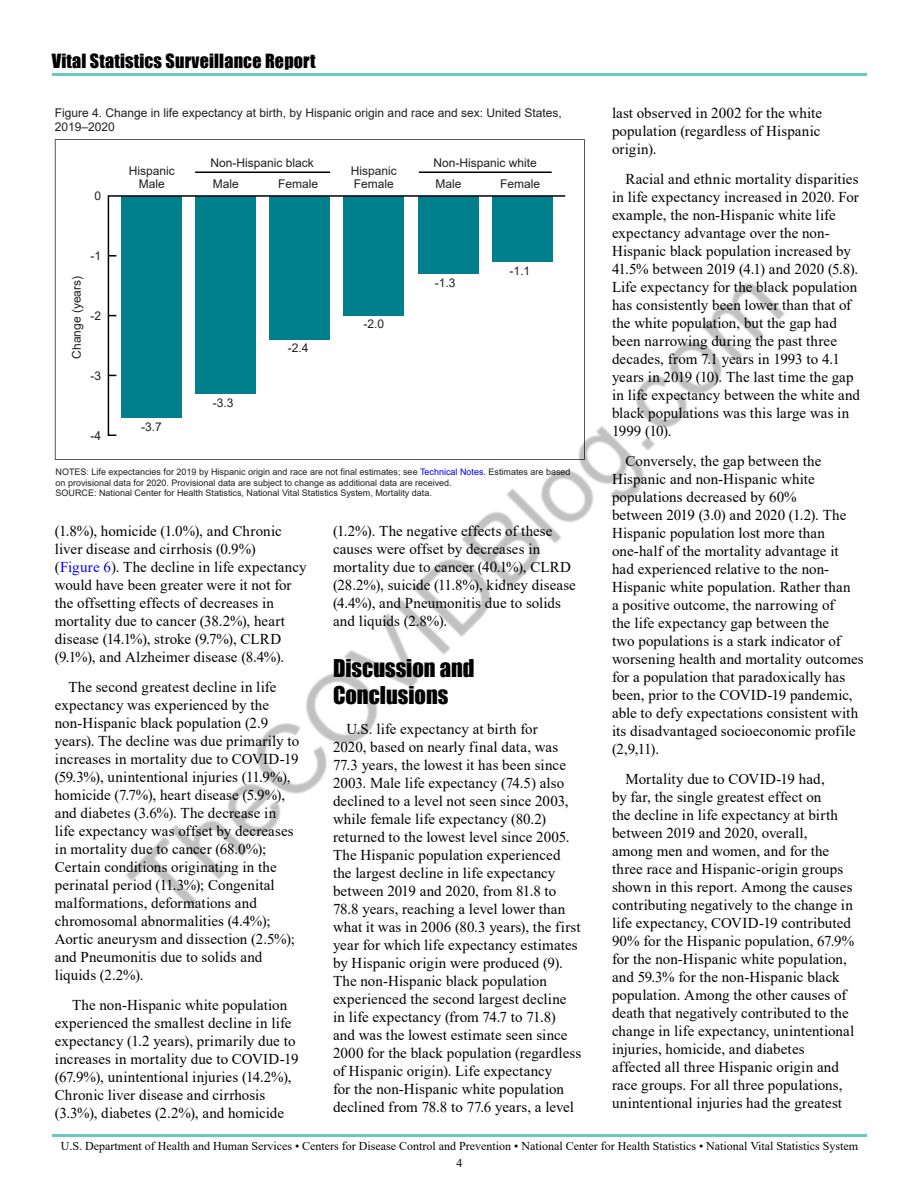
<style>
.page{position:relative;width:918px;height:1188px;background:#fff}
.page>*{position:absolute;margin:0;border:0;box-sizing:border-box;transform-origin:0 0}
.t1{font:22.5px/27px "Impact";color:#000}
.t2{font:18px "Impact";letter-spacing:.01em;color:#000}
.P__Body_text{font:15px/18px "Times New Roman";letter-spacing:.005em;color:#000}
.t3{font:12.45px "Arial";color:#231f20}
.t4{font:12px/13.5px "Arial";color:#211e1f}
.t5{font:12px/17.1px "Times New Roman";color:#000;text-align:center}
.t6{font:12px "Arial";color:#231f20}
.t7{font:9px/10.5px "Arial";color:#211e1f}
.s1{color:#00f}
</style>
<div class="page">
<hr style="left:52px;top:1134px;width:814px;height:2px;background:#69c7c4">
<hr style="left:52px;top:74px;width:814px;height:2px;background:#69c7c4">
<svg style="left:55px;top:139px;width:530px;height:321px"></svg>
<img style="left:113px;top:248px;width:672px;height:660px">
<p class="t2" style="left:52px;top:47px;width:265px">Vital Statistics Surveillance Report</p>
<p class="t4" style="left:55px;top:106px;width:508px">Figure 4. Change in life expectancy at birth, by Hispanic origin and race and sex: United States,<br>2019–2020</p>
<p class="t6" style="left:95px;top:188px;width:8px">0</p>
<p class="t6" style="left:91px;top:248px;width:12px">-1</p>
<p class="t4" style="left:70px;top:359px;width:84px;rotate:-90deg">Change (years)</p>
<p class="t6" style="left:91px;top:307px;width:12px">-2</p>
<p class="t6" style="left:91px;top:367px;width:12px">-3</p>
<p class="t3" style="left:91px;top:427px;width:12px">-4</p>
<p class="t4" style="left:211px;top:156px;width:105px">Non-Hispanic black</p>
<p class="t4" style="left:434px;top:156px;width:105px">Non-Hispanic white</p>
<p class="t4" style="left:351px;top:164px;width:48px">Hispanic</p>
<p class="t4" style="left:129px;top:164px;width:48px">Hispanic</p>
<p class="t4" style="left:139px;top:177px;width:28px">Male</p>
<p class="t4" style="left:213px;top:177px;width:28px">Male</p>
<p class="t4" style="left:278px;top:177px;width:42px">Female</p>
<p class="t4" style="left:354px;top:177px;width:42px">Female</p>
<p class="t4" style="left:435px;top:177px;width:28px">Male</p>
<p class="t4" style="left:500px;top:177px;width:42px">Female</p>
<p class="t6" style="left:141px;top:418px;width:22px">-3.7</p>
<p class="t6" style="left:213px;top:395px;width:22px">-3.3</p>
<p class="t6" style="left:288px;top:340px;width:22px">-2.4</p>
<p class="t6" style="left:364px;top:316px;width:22px">-2.0</p>
<p class="t6" style="left:435px;top:275px;width:22px">-1.3</p>
<p class="t6" style="left:509px;top:262px;width:22px">-1.1</p>
<p class="t7" style="left:56px;top:467px;width:517px">NOTES: Life expectancies for 2019 by Hispanic origin and race are not final estimates; see <span class="s1">Technical Notes</span>. Estimates are based on provisional data for 2020. Provisional data are subject to change as additional data are received.<br>SOURCE: National Center for Health Statistics, National Vital Statistics System, Mortality data.</p>
<p class="P__Body_text" style="left:55px;top:521px;width:253px">(1.8%), homicide (1.0%), and Chronic liver disease and cirrhosis (0.9%)<br>(<span class="s1">Figure 6</span>). The decline in life expectancy would have been greater were it not for the offsetting effects of decreases in mortality due to cancer (38.2%), heart disease (14.1%), stroke (9.7%), CLRD (9.1%), and Alzheimer disease (8.4%).</p>
<p class="P__Body_text" style="left:55px;top:677px;width:246px;text-indent:14px">The second greatest decline in life expectancy was experienced by the non-Hispanic black population (2.9 years). The decline was due primarily to increases in mortality due to COVID-19 (59.3%), unintentional injuries (11.9%), homicide (7.7%), heart disease (5.9%), and diabetes (3.6%). The decrease in life expectancy was offset by decreases in mortality due to cancer (68.0%); Certain conditions originating in the perinatal period (11.3%); Congenital malformations, deformations and chromosomal abnormalities (4.4%); Aortic aneurysm and dissection (2.5%); and Pneumonitis due to solids and liquids (2.2%).</p>
<p class="P__Body_text" style="left:55px;top:995px;width:245px;text-indent:17px">The non-Hispanic white population experienced the smallest decline in life expectancy (1.2 years), primarily due to increases in mortality due to COVID-19 (67.9%), unintentional injuries (14.2%), Chronic liver disease and cirrhosis (3.3%), diabetes (2.2%), and homicide</p>
<p class="P__Body_text" style="left:333px;top:521px;width:244px">(1.2%). The negative effects of these causes were offset by decreases in mortality due to cancer (40.1%), CLRD (28.2%), suicide (11.8%), kidney disease (4.4%), and Pneumonitis due to solids and liquids (2.8%).</p>
<h2 class="t1" style="left:333px;top:654px;width:143px">Discussion and<br>Conclusions</h2>
<p class="P__Body_text" style="left:333px;top:719px;width:250px;text-indent:14px">U.S. life expectancy at birth for<br>2020, based on nearly final data, was 77.3 years, the lowest it has been since 2003. Male life expectancy (74.5) also declined to a level not seen since 2003, while female life expectancy (80.2) returned to the lowest level since 2005.<br>The Hispanic population experienced the largest decline in life expectancy between 2019 and 2020, from 81.8 to 78.8 years, reaching a level lower than what it was in 2006 (80.3 years), the first year for which life expectancy estimates by Hispanic origin were produced (9).<br>The non-Hispanic black population experienced the second largest decline in life expectancy (from 74.7 to 71.8) and was the lowest estimate seen since 2000 for the black population (regardless of Hispanic origin). Life expectancy<br>for the non-Hispanic white population declined from 78.8 to 77.6 years, a level</p>
<p class="P__Body_text" style="left:612px;top:104px;width:212px">last observed in 2002 for the white population (regardless of Hispanic origin).</p>
<p class="P__Body_text" style="left:612px;top:170px;width:250px;text-indent:14px">Racial and ethnic mortality disparities in life expectancy increased in 2020. For example, the non-Hispanic white life expectancy advantage over the non-Hispanic black population increased by 41.5% between 2019 (4.1) and 2020 (5.8).<br>Life expectancy for the black population has consistently been lower than that of the white population, but the gap had been narrowing during the past three decades, from 7.1 years in 1993 to 4.1 years in 2019 (10). The last time the gap in life expectancy between the white and black populations was this large was in 1999 (10).</p>
<p class="P__Body_text" style="left:612px;top:452px;width:253px;text-indent:14px">Conversely, the gap between the Hispanic and non-Hispanic white populations decreased by 60%<br>between 2019 (3.0) and 2020 (1.2). The Hispanic population lost more than one-half of the mortality advantage it had experienced relative to the non-Hispanic white population. Rather than<br>a positive outcome, the narrowing of<br>the life expectancy gap between the<br>two populations is a stark indicator of worsening health and mortality outcomes for a population that paradoxically has been, prior to the COVID-19 pandemic, able to defy expectations consistent with its disadvantaged socioeconomic profile (2,9,11).</p>
<p class="P__Body_text" style="left:612px;top:770px;width:244px;text-indent:14px">Mortality due to COVID-19 had,<br>by far, the single greatest effect on<br>the decline in life expectancy at birth between 2019 and 2020, overall,<br>among men and women, and for the three race and Hispanic-origin groups shown in this report. Among the causes contributing negatively to the change in life expectancy, COVID-19 contributed 90% for the Hispanic population, 67.9% for the non-Hispanic white population, and 59.3% for the non-Hispanic black population. Among the other causes of death that negatively contributed to the change in life expectancy, unintentional injuries, homicide, and diabetes affected all three Hispanic origin and race groups. For all three populations, unintentional injuries had the greatest</p>
<p class="t5" style="left:61px;top:1137px;width:799px">U.S. Department of Health and Human Services • Centers for Disease Control and Prevention • National Center for Health Statistics • National Vital Statistics System<br>4</p>
</div>
